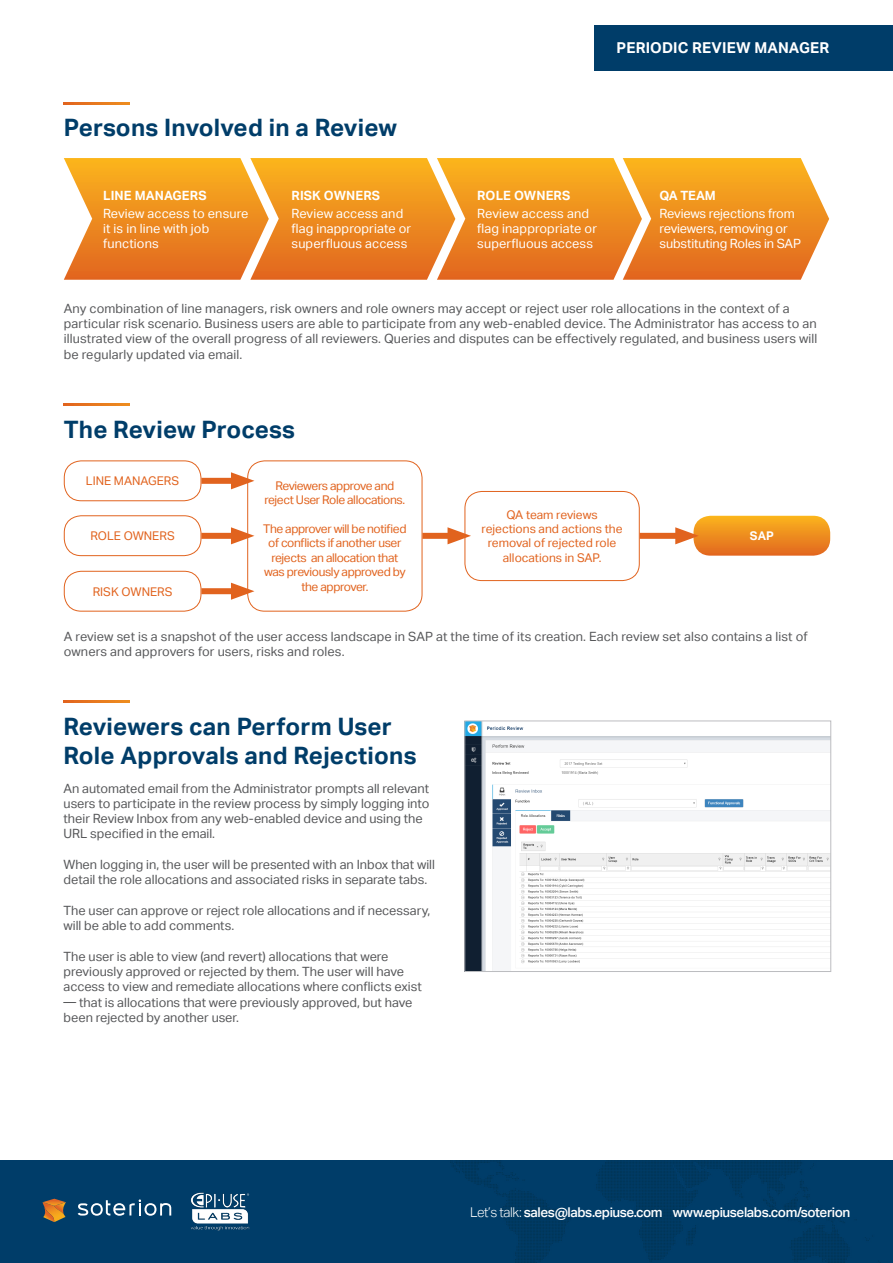
<style>
.page{position:relative;width:893px;height:1263px;background:#fff}
.page>*{position:absolute;margin:0;border:0;box-sizing:border-box;transform-origin:0 0}
.section_header{font:700 24px/28.8px "Aktiv Grotesk";letter-spacing:.01em;color:#003d69}
.t1{font:700 15px "Aktiv Grotesk";letter-spacing:.01em;color:#fff}
.body_copy{font:500 13.5px "Aktiv Grotesk";letter-spacing:-.03em;color:#fff}
.body{font:12.75px/15.3px "Aktiv Grotesk";color:#57585a}
.body-2{font:12.75px/15.3px "Aktiv Grotesk";letter-spacing:.01em;color:#fff}
.body-3{font:12.75px/15.3px "Aktiv Grotesk";letter-spacing:-.01em;color:#fff}
.body-4{font:700 12.75px "Aktiv Grotesk";letter-spacing:.01em;color:#fff}
.t2{font:12px/14.4px "Aktiv Grotesk";letter-spacing:-.03em;color:#e1631e;text-align:center}
.t3{font:12px/14.4px "Aktiv Grotesk";color:#e1631e;text-align:center}
.t4{font:700 12px "Aktiv Grotesk";color:#fff}
.s1{font-weight:300}
</style>
<div class="page">
<div style="left:0;top:1161px;width:893px;height:102px;background:#003d69"></div>
<svg style="left:78px;top:1199px;width:93px;height:17px"></svg>
<svg style="left:43px;top:1199px;width:23px;height:23px"></svg>
<svg style="left:64px;top:102px;width:66px;height:2px"></svg>
<div style="left:594px;top:26px;width:299px;height:45px;background:#003d69"></div>
<svg style="left:64px;top:404px;width:66px;height:2px"></svg>
<svg style="left:64px;top:701px;width:66px;height:2px"></svg>
<svg style="left:64px;top:158px;width:765px;height:122px;background:#ef952f"></svg>
<div style="left:64px;top:460px;width:137px;height:41px;border:1px solid #e1631e;border-radius:17px"></div>
<div style="left:64px;top:515px;width:137px;height:41px;border:1px solid #e1631e;border-radius:17px"></div>
<div style="left:247px;top:460px;width:175px;height:151px;border:1px solid #e1631e;border-radius:17px"></div>
<div style="left:465px;top:491px;width:175px;height:90px;border:1px solid #e1631e;border-radius:17px"></div>
<div style="left:64px;top:571px;width:137px;height:40px;border:1px solid #e1631e;border-radius:17px"></div>
<div style="left:201px;top:478px;width:40px;height:6px;background:#e1631e"></div>
<svg style="left:231px;top:472px;width:23px;height:17px"></svg>
<div style="left:201px;top:533px;width:40px;height:6px;background:#e1631e"></div>
<svg style="left:231px;top:527px;width:23px;height:17px"></svg>
<div style="left:422px;top:533px;width:35px;height:6px;background:#e1631e"></div>
<svg style="left:448px;top:527px;width:23px;height:17px"></svg>
<div style="left:640px;top:533px;width:45px;height:6px;background:#e1631e"></div>
<svg style="left:675px;top:516px;width:155px;height:40px;background:#ef9a3b"></svg>
<div style="left:201px;top:588px;width:40px;height:6px;background:#e1631e"></div>
<svg style="left:231px;top:583px;width:23px;height:17px"></svg>
<img style="left:467px;top:723px;width:362px;height:247px">
<div style="left:465px;top:721px;width:366px;height:251px;border:1px solid #bcbdc0"></div>
<img style="left:191px;top:1192px;width:58px;height:39px">
<p class="section_header" style="left:64px;top:114px;width:335px">Persons Involved in a Review</p>
<p class="body-4" style="left:103px;top:188px;width:105px">LINE MANAGERS</p>
<p class="body-2" style="left:103px;top:206px;width:147px">Review access to ensure it is in line with job functions</p>
<p class="body-4" style="left:292px;top:188px;width:90px">RISK OWNERS</p>
<p class="body-2" style="left:292px;top:206px;width:121px">Review access and flag inappropriate or superfluous access</p>
<p class="t1" style="left:617px;top:39px;width:214px">PERIODIC REVIEW MANAGER</p>
<p class="body-4" style="left:477px;top:188px;width:94px">ROLE OWNERS</p>
<p class="body-2" style="left:477px;top:206px;width:121px">Review access and flag inappropriate or superfluous access</p>
<p class="body-4" style="left:660px;top:188px;width:58px">QA TEAM</p>
<p class="body-3" style="left:660px;top:206px;width:143px">Reviews rejections from reviewers, removing or substituting Roles in SAP</p>
<p class="body" style="left:64px;top:301px;width:755px">Any combination of line managers, risk owners and role owners may accept or reject user role allocations in the context of a particular risk scenario. Business users are able to participate from any web-enabled device. The Administrator has access to an illustrated view of the overall progress of all reviewers. Queries and disputes can be effectively regulated, and business users will be regularly updated via email.</p>
<p class="section_header" style="left:64px;top:415px;width:233px">The Review Process</p>
<p class="t3" style="left:86px;top:474px;width:95px">LINE MANAGERS</p>
<p class="t2" style="left:264px;top:478px;width:142px">Reviewers approve and reject User Role allocations.</p>
<p class="t2" style="left:263px;top:522px;width:145px">The approver will be notified of conflicts if another user rejects an allocation that was previously approved by the approver.</p>
<p class="t3" style="left:482px;top:507px;width:142px">QA team reviews rejections and actions the removal of rejected role allocations in SAP.</p>
<p class="t3" style="left:91px;top:529px;width:86px">ROLE OWNERS</p>
<p class="t4" style="left:750px;top:529px;width:25px">SAP</p>
<p class="t3" style="left:93px;top:584px;width:81px">RISK OWNERS</p>
<p class="body" style="left:64px;top:628px;width:745px">A review set is a snapshot of the user access landscape in SAP at the time of its creation. Each review set also contains a list of owners and approvers for users, risks and roles.</p>
<p class="section_header" style="left:64px;top:712px;width:355px">Reviewers can Perform User<br>Role Approvals and Rejections</p>
<p class="body" style="left:64px;top:780px;width:367px">An automated email from the Administrator prompts all relevant users to participate in the review process by simply logging into their Review Inbox from any web-enabled device and using the URL specified in the email.</p>
<p class="body" style="left:64px;top:857px;width:373px">When logging in, the user will be presented with an Inbox that will detail the role allocations and associated risks in separate tabs.</p>
<p class="body" style="left:64px;top:903px;width:368px">The user can approve or reject role allocations and if necessary, will be able to add comments.</p>
<p class="body" style="left:64px;top:949px;width:326px">The user is able to view (and revert) allocations that were</p>
<p class="body" style="left:64px;top:964px;width:342px">previously approved or rejected by them. The user will have</p>
<p class="body" style="left:64px;top:979px;width:360px">access to view and remediate allocations where conflicts exist</p>
<p class="body" style="left:79px;top:995px;width:335px">that is allocations that were previously approved, but have</p>
<p class="body" style="left:64px;top:1010px;width:177px">been rejected by another user.</p>
<p class="body_copy" style="left:470px;top:1204px;width:382px"><span class="s1">Let’s talk:</span> sales@labs.epiuse.com www.epiuselabs.com/soterion</p>
</div>
